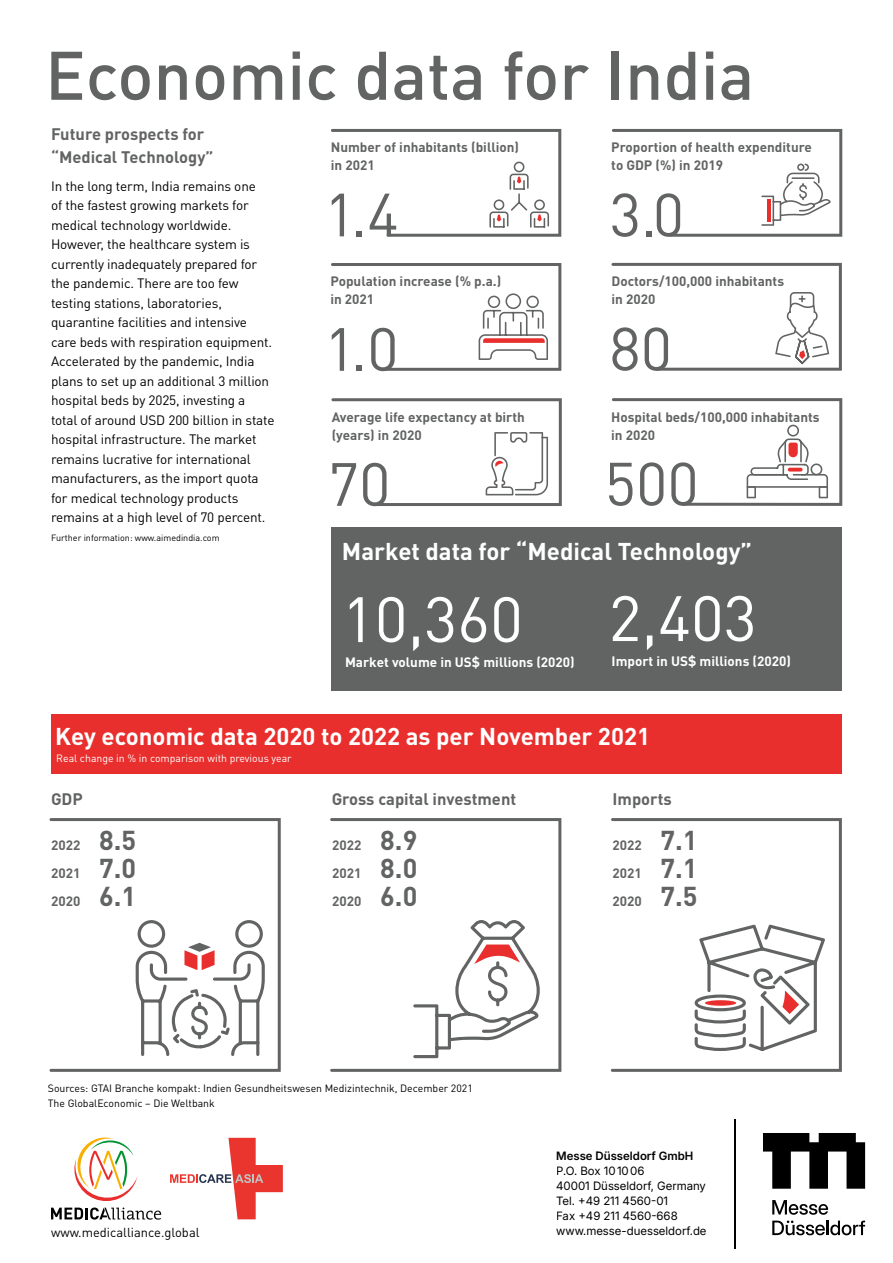
<style>
.page{position:relative;width:893px;height:1263px;background:#fff}
.page>*{position:absolute;margin:0;border:0;box-sizing:border-box;transform-origin:0 0}
.t1{font:500 67.5px "DIN Pro";color:#626463}
.t2{font:63px "DIN Pro";color:#fff}
.t3{font:60px "DIN Pro";color:#626463}
.t4{font:700 24px "DIN Pro";color:#fff}
.t5{font:700 16.5px/22.5px "DIN Pro";color:#626463}
.t6{font:13.5px/19.5px "DIN Pro";letter-spacing:-.01em;color:#000}
.t7{font:700 13.5px/18px "DIN Pro";color:#626463}
.t8{font:700 13.5px "DIN Pro";color:#fff}
.t9{font:12.9px "DIN Pro";color:#000}
.t10{font:11.55px/15px "Inter 18 pt";color:#000}
.t11{font:600 11.55px "Inter 18 pt";color:#000}
.t12{font:10.5px/15px "DIN Pro";color:#000}
.t13{font:10.5px "DIN Pro";color:#fff}
.t14{font:9px "DIN Pro";color:#000}
.s1{font-size:27px}
</style>
<div class="page">
<div style="left:51px;top:714px;width:791px;height:60px;background:#e92f2d"></div>
<div style="left:332px;top:527px;width:510px;height:164px;background:#626463"></div>
<svg style="left:611px;top:263px;width:231px;height:108px"></svg>
<svg style="left:612px;top:129px;width:230px;height:108px"></svg>
<hr style="left:767px;top:199px;width:3px;height:23px;background:#e92f2d">
<svg style="left:331px;top:263px;width:230px;height:108px"></svg>
<svg style="left:331px;top:398px;width:231px;height:108px"></svg>
<svg style="left:331px;top:129px;width:230px;height:108px"></svg>
<svg style="left:612px;top:398px;width:230px;height:108px"></svg>
<hr style="left:788px;top:468px;width:14px;height:3px;background:#e92f2d;border-radius:2px">
<svg style="left:330px;top:818px;width:231px;height:254px"></svg>
<svg style="left:50px;top:818px;width:231px;height:254px"></svg>
<svg style="left:611px;top:818px;width:231px;height:254px"></svg>
<svg style="left:695px;top:924px;width:130px;height:127px"></svg>
<div style="left:705px;top:1000px;width:31px;height:6px;background:#e92f2d;border-radius:50%"></div>
<svg style="left:413px;top:920px;width:127px;height:138px"></svg>
<svg style="left:136px;top:920px;width:129px;height:136px"></svg>
<svg style="left:170px;top:1138px;width:113px;height:81px"></svg>
<svg style="left:51px;top:1137px;width:110px;height:82px"></svg>
<svg style="left:763px;top:1133px;width:102px;height:56px"></svg>
<svg style="left:772px;top:1200px;width:93px;height:35px"></svg>
<hr style="left:735px;top:1119px;width:1px;height:130px;background:#000">
<h1 class="t1" style="left:45px;top:30px;width:711px">Economic data for India</h1>
<p class="t5" style="left:51px;top:122px;width:164px">Future prospects for “Medical Technology”</p>
<p class="t6" style="left:51px;top:175px;width:225px">In the long term, India remains one<br>of the fastest growing markets for medical technology worldwide.<br>However, the healthcare system is currently inadequately prepared for the pandemic. There are too few testing stations, laboratories, quarantine facilities and intensive care beds with respiration equipment.<br>Accelerated by the pandemic, India plans to set up an additional 3 million hospital beds by 2025, investing a total of around USD 200 billion in state hospital infrastructure. The market remains lucrative for international manufacturers, as the import quota for medical technology products remains at a high level of 70 percent.</p>
<p class="t14" style="left:51px;top:531px;width:170px">Further information: www.aimedindia.com</p>
<p class="t7" style="left:331px;top:138px;width:190px">Number of inhabitants (billion) in 2021</p>
<h3 class="t3" style="left:324px;top:174px;width:76px">1.4</h3>
<p class="t7" style="left:330px;top:272px;width:172px">Population increase (% p.a.) in 2021</p>
<h3 class="t3" style="left:324px;top:308px;width:76px">1.0</h3>
<p class="t7" style="left:332px;top:407px;width:195px">Average life expectancy at birth (years) in 2020</p>
<h3 class="t3" style="left:328px;top:443px;width:64px">70</h3>
<p class="t7" style="left:611px;top:138px;width:202px">Proportion of health expenditure to GDP (%) in 2019</p>
<h3 class="t3" style="left:610px;top:174px;width:76px">3.0</h3>
<p class="t7" style="left:611px;top:272px;width:174px">Doctors/100,000 inhabitants in 2020</p>
<h3 class="t3" style="left:609px;top:308px;width:64px">80</h3>
<p class="t7" style="left:611px;top:407px;width:210px">Hospital beds/100,000 inhabitants in 2020</p>
<h3 class="t3" style="left:605px;top:443px;width:95px">500</h3>
<h3 class="t4" style="left:342px;top:535px;width:412px">Market data for “Medical Technology”</h3>
<h2 class="t2" style="left:608px;top:575px;width:150px">2,403</h2>
<p class="t8" style="left:612px;top:652px;width:181px">Import in US$ millions (2020)</p>
<h2 class="t2" style="left:342px;top:576px;width:183px">10,360</h2>
<p class="t8" style="left:345px;top:653px;width:231px">Market volume in US$ millions (2020)</p>
<h3 class="t4" style="left:55px;top:720px;width:596px">Key economic data 2020 to 2022 as per November 2021</h3>
<p class="t13" style="left:56px;top:751px;width:237px">Real change in % in comparison with previous year</p>
<p class="t5" style="left:51px;top:787px;width:33px">GDP</p>
<p class="t7" style="left:51px;top:830px;width:87px;line-height:28px;text-align:justify">2022 <span class="s1">8.5<br></span>2021 <span class="s1">7.0<br></span>2020 <span class="s1">6.1</span></p>
<p class="t5" style="left:332px;top:787px;width:186px">Gross capital investment</p>
<p class="t7" style="left:332px;top:830px;width:87px;line-height:28px;text-align:justify">2022 <span class="s1">8.9<br></span>2021 <span class="s1">8.0<br></span>2020 <span class="s1">6.0</span></p>
<p class="t5" style="left:613px;top:787px;width:61px">Imports</p>
<p class="t7" style="left:613px;top:830px;width:87px;line-height:28px;text-align:justify">2022 <span class="s1">7.1<br></span>2021 <span class="s1">7.1<br></span>2020 <span class="s1">7.5</span></p>
<p class="t12" style="left:48px;top:1080px;width:427px">Sources: GTAI Branche kompakt: Indien Gesundheitswesen Medizintechnik, December 2021<br>The GlobalEconomic – Die Weltbank</p>
<p class="t9" style="left:51px;top:1224px;width:150px">www.medicalliance.global</p>
<p class="t11" style="left:556px;top:1147px;width:139px">Messe Düsseldorf GmbH</p>
<p class="t10" style="left:556px;top:1163px;width:152px">P.O. Box 10 10 06<br>40001 Düsseldorf, Germany<br>Tel. +49 211 4560-01<br>Fax +49 211 4560-668 www.messe-duesseldorf.de</p>
</div>
